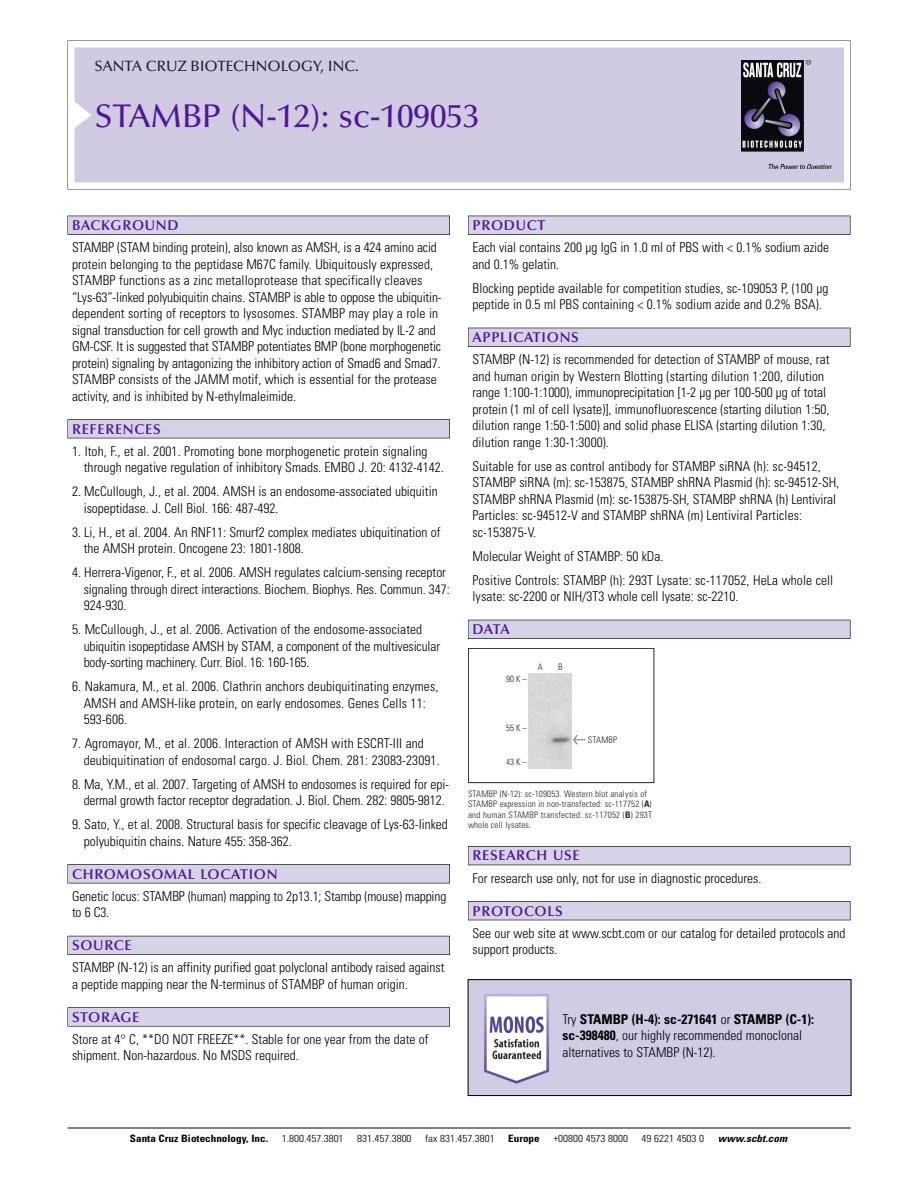
<style>
.page{position:relative;width:918px;height:1188px;background:#fff}
.page>*{position:absolute;margin:0;border:0;box-sizing:border-box;transform-origin:0 0}
.t1{font:500 33px "Optima";color:#511695}
.t2{font:500 15px "Optima";color:#231f20}
.t3{font:600 14.25px "Optima";letter-spacing:.05em;color:#511695}
.t4{font:300 condensed 13.5px/16.5px "Univers";color:#000}
.t5{font:300 condensed 10.2px "Univers";color:#000;scale:1.1 1}
.t6{font:700 condensed 10.2px "Univers";color:#000;scale:1.1 1}
.t7{font:italic 700 condensed 10.2px "Univers";letter-spacing:.005em;color:#000;scale:1.1 1}
.t8{font:9px/10.5px "Univers Condensed Light+UVJQLT";letter-spacing:.015em;color:#272627}
.s1{font-family:"Meta Plus Book Roman+TEQFNE";font-size:10.5px}
.s2{font-family:"Univers Condensed Bold+BGQMXW"}
.s3{font-weight:700}
</style>
<div class="page">
<svg style="left:68px;top:40px;width:783px;height:149px"></svg>
<div style="left:74px;top:47px;width:770px;height:135px;background:#d1cae3"></div>
<img style="left:741px;top:60px;width:90px;height:108px">
<div style="left:68px;top:216px;width:382px;height:19px;background:#525155"></div>
<div style="left:68px;top:216px;width:381px;height:18px;background:#d7d3e7"></div>
<div style="left:68px;top:419px;width:382px;height:19px;background:#525155"></div>
<div style="left:68px;top:420px;width:381px;height:18px;background:#d7d3e7"></div>
<div style="left:68px;top:864px;width:382px;height:19px;background:#545357"></div>
<div style="left:68px;top:865px;width:381px;height:18px;background:#d7d3e7"></div>
<div style="left:68px;top:936px;width:382px;height:19px;background:#54535a"></div>
<div style="left:68px;top:936px;width:381px;height:18px;background:#d7d3e7"></div>
<svg style="left:68px;top:1007px;width:382px;height:20px"></svg>
<div style="left:68px;top:1008px;width:381px;height:18px;background:#d7d3e7"></div>
<div style="left:468px;top:216px;width:382px;height:19px;background:#525155"></div>
<div style="left:468px;top:216px;width:382px;height:18px;background:#d7d3e7"></div>
<div style="left:468px;top:328px;width:382px;height:19px;background:#515055"></div>
<div style="left:468px;top:328px;width:382px;height:18px;background:#d7d3e7"></div>
<div style="left:468px;top:620px;width:382px;height:19px;background:#525158"></div>
<div style="left:468px;top:620px;width:382px;height:18px;background:#d7d3e7"></div>
<div style="left:468px;top:846px;width:382px;height:19px;background:#525158"></div>
<div style="left:468px;top:847px;width:382px;height:18px;background:#d7d3e7"></div>
<div style="left:468px;top:901px;width:382px;height:19px;background:#525156"></div>
<div style="left:468px;top:902px;width:382px;height:18px;background:#d7d3e7"></div>
<hr style="left:68px;top:1128px;width:782px;height:1px;background:#000">
<div style="left:468px;top:648px;width:186px;height:135px;border:1px solid #272627"></div>
<div style="left:528px;top:673px;width:43px;height:95px;background:#d7d7d7"></div>
<img style="left:470px;top:981px;width:379px;height:113px">
<div style="left:468px;top:979px;width:383px;height:117px;border:1px solid #000"></div>
<p class="t2" style="left:94px;top:61px;width:266px">SANTA CRUZ BIOTECHNOLOGY, INC.</p>
<h1 class="t1" style="left:94px;top:103px;width:387px">STAMBP (N-12): sc-109053</h1>
<p class="t3" style="left:72px;top:219px;width:108px">BACKGROUND</p>
<p class="t4" style="left:72px;top:240px;width:371px">STAMBP (STAM binding protein), also known as AMSH, is a 424 amino acid protein belonging to the peptidase M67C family. Ubiquitously expressed, STAMBP functions as a zinc metalloprotease that specifically cleaves “Lys-63”-linked polyubiquitin chains. STAMBP is able to oppose the ubiquitin&shy;dependent sorting of receptors to lysosomes. STAMBP may play a role in signal transduction for cell growth and Myc induction mediated by IL-2 and GM-CSF. It is suggested that STAMBP potentiates BMP (bone morphogenetic protein) signaling by antagonizing the inhibitory action of Smad6 and Smad7.<br>STAMBP consists of the JAMM motif, which is essential for the protease activity, and is inhibited by N-ethylmaleimide.</p>
<p class="t3" style="left:72px;top:423px;width:90px">REFERENCES</p>
<p class="t4" style="left:84px;top:444px;width:362px;text-indent:-12px">1. Itoh, F., et al. 2001. Promoting bone morphogenetic protein signaling through negative regulation of inhibitory Smads. EMBO J. 20: 4132-4142.</p>
<p class="t4" style="left:84px;top:484px;width:356px;text-indent:-12px">2. McCullough, J., et al. 2004. AMSH is an endosome-associated ubiquitin isopeptidase. J. Cell Biol. 166: 487-492.</p>
<p class="t4" style="left:84px;top:525px;width:358px;text-indent:-12px">3. Li, H., et al. 2004. An RNF11: Smurf2 complex mediates ubiquitination of the AMSH protein. Oncogene 23: 1801-1808.</p>
<p class="t4" style="left:84px;top:565px;width:367px;text-indent:-12px">4. Herrera-Vigenor, F., et al. 2006. AMSH regulates calcium-sensing receptor signaling through direct interactions. Biochem. Biophys. Res. Commun. 347:<br>924-930.</p>
<p class="t4" style="left:84px;top:622px;width:358px;text-indent:-12px">5. McCullough, J., et al. 2006. Activation of the endosome-associated ubiquitin isopeptidase AMSH by STAM, a component of the multivesicular body-sorting machinery. Curr. Biol. 16: 160-165.</p>
<p class="t4" style="left:84px;top:679px;width:356px;text-indent:-12px">6. Nakamura, M., et al. 2006. Clathrin anchors deubiquitinating enzymes,<br>AMSH and AMSH-like protein, on early endosomes. Genes Cells 11:<br>593-606.</p>
<p class="t4" style="left:84px;top:736px;width:357px;text-indent:-12px">7. Agromayor, M., et al. 2006. Interaction of AMSH with ESCRT-III and deubiquitination of endosomal cargo. J. Biol. Chem. 281: 23083-23091.</p>
<p class="t4" style="left:72px;top:777px;width:379px;text-align:center">8. Ma, Y.M., et al. 2007. Targeting of AMSH to endosomes is required for epi&shy;dermal growth factor receptor degradation. J. Biol. Chem. 282: 9805-9812.</p>
<p class="t4" style="left:84px;top:817px;width:366px;text-indent:-12px">9. Sato, Y., et al. 2008. Structural basis for specific cleavage of Lys-63-linked polyubiquitin chains. Nature 455: 358-362.</p>
<p class="t3" style="left:72px;top:868px;width:207px">CHROMOSOMAL LOCATION</p>
<p class="t4" style="left:72px;top:889px;width:376px">Genetic locus: STAMBP (human) mapping to 2p13.1; Stambp (mouse) mapping to 6 C3.</p>
<p class="t3" style="left:72px;top:940px;width:61px">SOURCE</p>
<p class="t4" style="left:72px;top:960px;width:374px">STAMBP (N-12) is an affinity purified goat polyclonal antibody raised against a peptide mapping near the N-terminus of STAMBP of human origin.</p>
<p class="t3" style="left:72px;top:1011px;width:69px">STORAGE</p>
<p class="t4" style="left:72px;top:1032px;width:358px">Store at 4° C, **DO NOT FREEZE**. Stable for one year from the date of shipment. Non-hazardous. No MSDS required.</p>
<p class="t3" style="left:473px;top:219px;width:74px">PRODUCT</p>
<p class="t4" style="left:473px;top:240px;width:358px">Each vial contains 200 µg IgG in 1.0 ml of PBS with &lt; 0.1% sodium azide and 0.1% gelatin.</p>
<p class="t4" style="left:473px;top:281px;width:357px">Blocking peptide available for competition studies, sc-109053 P, (100 µg peptide in 0.5 ml PBS containing &lt; 0.1% sodium azide and 0.2% BSA).</p>
<p class="t3" style="left:473px;top:332px;width:108px">APPLICATIONS</p>
<p class="t4" style="left:473px;top:352px;width:359px">STAMBP (N-12) is recommended for detection of STAMBP of mouse, rat and human origin by Western Blotting (starting dilution 1:200, dilution range 1:100-1:1000), immunoprecipitation [1-2 µg per 100-500 µg of total protein (1 ml of cell lysate)], immunofluorescence (starting dilution 1:50, dilution range 1:50-1:500) and solid phase ELISA (starting dilution 1:30, dilution range 1:30-1:3000).</p>
<p class="t4" style="left:473px;top:459px;width:368px">Suitable for use as control antibody for STAMBP siRNA (h): sc-94512, STAMBP siRNA (m): sc-153875, STAMBP shRNA Plasmid (h): sc-94512-SH, STAMBP shRNA Plasmid (m): sc-153875-SH, STAMBP shRNA (h) Lentiviral Particles: sc-94512-V and STAMBP shRNA (m) Lentiviral Particles: sc-153875-V.</p>
<p class="t4" style="left:473px;top:545px;width:362px;line-height:24px">Molecular Weight of STAMBP: 50 kDa.<br>Positive Controls: STAMBP (h): 293T Lysate: sc-117052, HeLa whole cell</p>
<p class="t4" style="left:473px;top:589px;width:267px">lysate: sc-2200 or NIH/3T3 whole cell lysate: sc-2210.</p>
<p class="t3" style="left:473px;top:624px;width:39px">DATA</p>
<p class="t8" style="left:506px;top:674px;width:22px">90K–</p>
<p class="t8" style="left:538px;top:662px;width:7px">A</p>
<p class="t8" style="left:558px;top:662px;width:6px">B</p>
<p class="t8" style="left:506px;top:724px;width:22px">55K–</p>
<p class="t8" style="left:506px;top:758px;width:22px">43K–</p>
<p class="t8" style="left:573px;top:736px;width:45px"><span class="s1">&lt;</span> STAMBP</p>
<p class="t8" style="left:468px;top:789px;width:186px">STAMBP (N-12): sc-109053. Western blot analysis of STAMBP expression in non-transfected: sc-117752 (<span class="s2">A</span>) and human STAMBP transfected: sc-117052 (<span class="s2">B</span>) 293T whole cell lysates.</p>
<p class="t3" style="left:473px;top:850px;width:109px">RESEARCH USE</p>
<p class="t4" style="left:473px;top:871px;width:290px">For research use only, not for use in diagnostic procedures.</p>
<p class="t3" style="left:473px;top:905px;width:92px">PROTOCOLS</p>
<p class="t4" style="left:473px;top:926px;width:375px">See our web site at www.scbt.com or our catalog for detailed protocols and support products.</p>
<p class="t4" style="left:563px;top:1012px;width:253px">Try <span class="s3">STAMBP (H-4): sc-271641</span> or <span class="s3">STAMBP (C-1): sc-398480</span>, our highly recommended monoclonal alternatives to STAMBP (N-12).</p>
<p class="t6" style="left:130px;top:1135px;width:127px">Santa Cruz Biotechnology, Inc.</p>
<p class="t5" style="left:282px;top:1135px;width:58px">1.800.457.3801</p>
<p class="t5" style="left:357px;top:1135px;width:51px">831.457.3800</p>
<p class="t5" style="left:425px;top:1135px;width:65px">fax 831.457.3801</p>
<p class="t6" style="left:508px;top:1135px;width:30px">Europe</p>
<p class="t5" style="left:553px;top:1135px;width:69px">+00800 4573 8000</p>
<p class="t5" style="left:642px;top:1135px;width:58px">49 6221 4503 0</p>
<p class="t7" style="left:718px;top:1135px;width:64px">www.scbt.com</p>
</div>
